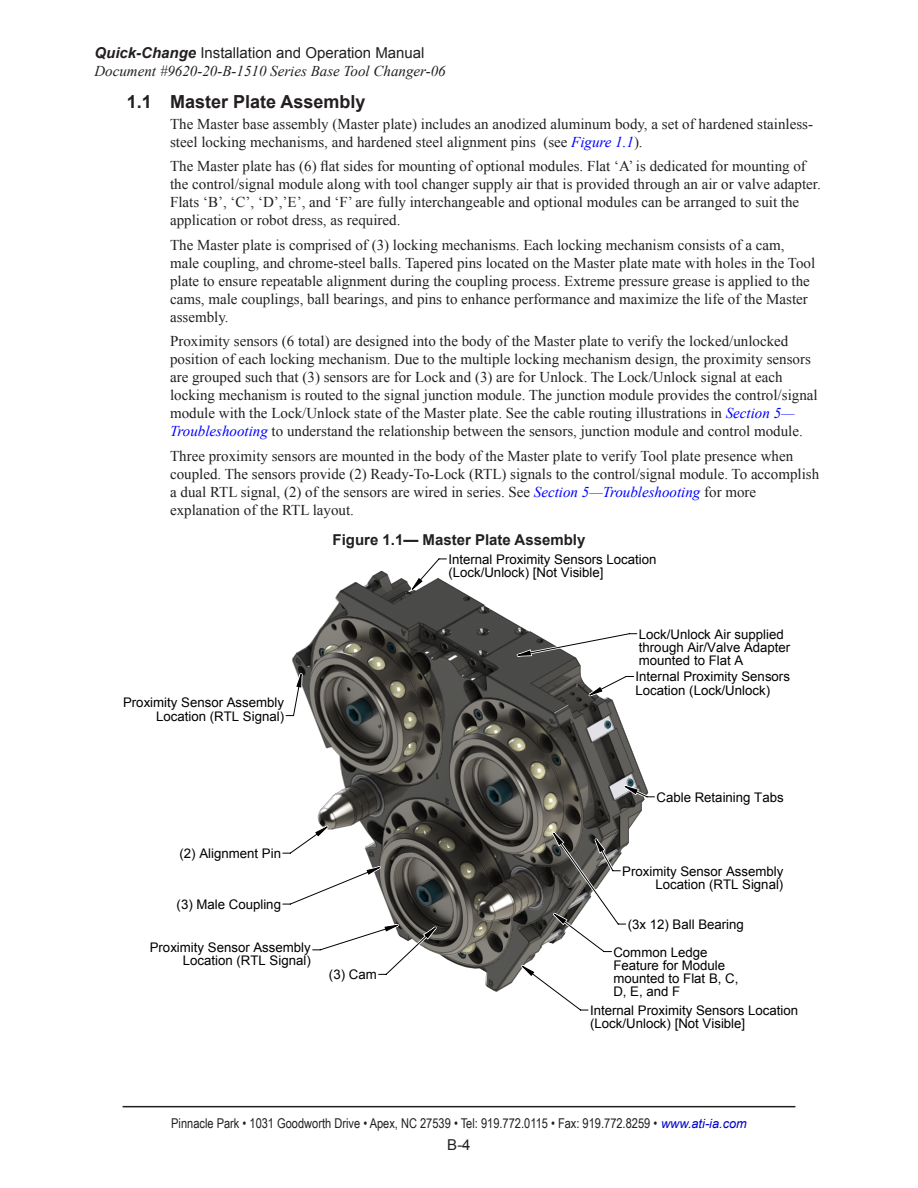
<style>
.page{position:relative;width:918px;height:1188px;background:#fff}
.page>*{position:absolute;margin:0;border:0;box-sizing:border-box;transform-origin:0 0}
.t1{font:700 18px "Arial";color:#231f20}
.Text_2{font:15px/18px "Times New Roman";color:#231f20}
.t2{font:italic 15px "Times New Roman";color:#231f20}
.t3{font:15px "Arial";color:#231f20}
.t4{font:700 15px "Arial";color:#231f20}
.t5{font:13.5px "Arial Narrow";color:#231f20}
.t6{font:13.2px/13.2px "Arial";color:#000}
.s1{font-weight:700;font-style:italic}
.s2{font-style:italic;color:#00f}
.s3{font-family:"Arial";font-style:italic;font-size:12.75px;color:#00c}
</style>
<div class="page">
<hr style="left:123px;top:1106px;width:672px;height:1px;background:#231f20">
<svg style="left:282px;top:558px;width:373px;height:453px"></svg>
<svg style="left:297px;top:579px;width:340px;height:396px"></svg>
<p class="t3" style="left:94px;top:43px;width:332px"><span class="s1">Quick-Change</span> Installation and Operation Manual</p>
<p class="t2" style="left:94px;top:60px;width:353px">Document #9620-20-B-1510 Series Base Tool Changer-06</p>
<p class="t1" style="left:127px;top:89px;width:240px">1.1 Master Plate Assembly</p>
<p class="Text_2" style="left:170px;top:115px;width:645px">The Master base assembly (Master plate) includes an anodized aluminum body, a set of hardened stainless&shy;steel locking mechanisms, and hardened steel alignment pins (see <span class="s2">Figure 1.1</span>).</p>
<p class="Text_2" style="left:170px;top:157px;width:652px">The Master plate has (6) flat sides for mounting of optional modules. Flat ‘A’ is dedicated for mounting of the control/signal module along with tool changer supply air that is provided through an air or valve adapter.<br>Flats ‘B’, ‘C’, ‘D’,’E’, and ‘F’ are fully interchangeable and optional modules can be arranged to suit the application or robot dress, as required.</p>
<p class="Text_2" style="left:170px;top:236px;width:647px">The Master plate is comprised of (3) locking mechanisms. Each locking mechanism consists of a cam, male coupling, and chrome-steel balls. Tapered pins located on the Master plate mate with holes in the Tool plate to ensure repeatable alignment during the coupling process. Extreme pressure grease is applied to the cams, male couplings, ball bearings, and pins to enhance performance and maximize the life of the Master assembly.</p>
<p class="Text_2" style="left:170px;top:332px;width:649px">Proximity sensors (6 total) are designed into the body of the Master plate to verify the locked/unlocked position of each locking mechanism. Due to the multiple locking mechanism design, the proximity sensors are grouped such that (3) sensors are for Lock and (3) are for Unlock. The Lock/Unlock signal at each locking mechanism is routed to the signal junction module. The junction module provides the control/signal module with the Lock/Unlock state of the Master plate. See the cable routing illustrations in <span class="s2">Section 5— Troubleshooting</span> to understand the relationship between the sensors, junction module and control module.</p>
<p class="Text_2" style="left:170px;top:447px;width:651px">Three proximity sensors are mounted in the body of the Master plate to verify Tool plate presence when coupled. The sensors provide (2) Ready-To-Lock (RTL) signals to the control/signal module. To accomplish a dual RTL signal, (2) of the sensors are wired in series. See <span class="s2">Section 5—Troubleshooting</span> for more explanation of the RTL layout.</p>
<p class="t4" style="left:333px;top:530px;width:254px">Figure 1.1— Master Plate Assembly</p>
<p class="t6" style="left:448px;top:553px;width:210px">Internal Proximity Sensors Location (Lock/Unlock) [Not Visible]</p>
<p class="t6" style="left:123px;top:696px;width:163px;text-align:right">Proximity Sensor Assembly<br>Location (RTL Signal)</p>
<p class="t6" style="left:180px;top:847px;width:103px">(2) Alignment Pin</p>
<p class="t6" style="left:177px;top:898px;width:106px">(3) Male Coupling</p>
<p class="t6" style="left:150px;top:941px;width:163px;text-align:right">Proximity Sensor Assembly<br>Location (RTL Signal)</p>
<p class="t6" style="left:329px;top:968px;width:49px">(3) Cam</p>
<p class="t6" style="left:639px;top:628px;width:153px">Lock/Unlock Air supplied through Air/Valve Adapter mounted to Flat A</p>
<p class="t6" style="left:636px;top:670px;width:156px">Internal Proximity Sensors<br>Location (Lock/Unlock)</p>
<p class="t6" style="left:656px;top:791px;width:129px">Cable Retaining Tabs</p>
<p class="t6" style="left:622px;top:865px;width:163px;text-align:right">Proximity Sensor Assembly<br>Location (RTL Signal)</p>
<p class="t6" style="left:628px;top:918px;width:118px">(3x 12) Ball Bearing</p>
<p class="t6" style="left:613px;top:945px;width:127px">Common Ledge<br>Feature for Module mounted to Flat B, C,<br>D, E, and F</p>
<p class="t6" style="left:590px;top:1004px;width:210px">Internal Proximity Sensors Location (Lock/Unlock) [Not Visible]</p>
<p class="t5" style="left:171px;top:1114px;width:577px">Pinnacle Park • 1031 Goodworth Drive • Apex, NC 27539 • Tel: 919.772.0115 • Fax: 919.772.8259 • <span class="s3">www.ati-ia.com</span></p>
<p class="t3" style="left:447px;top:1135px;width:25px">B-4</p>
</div>
